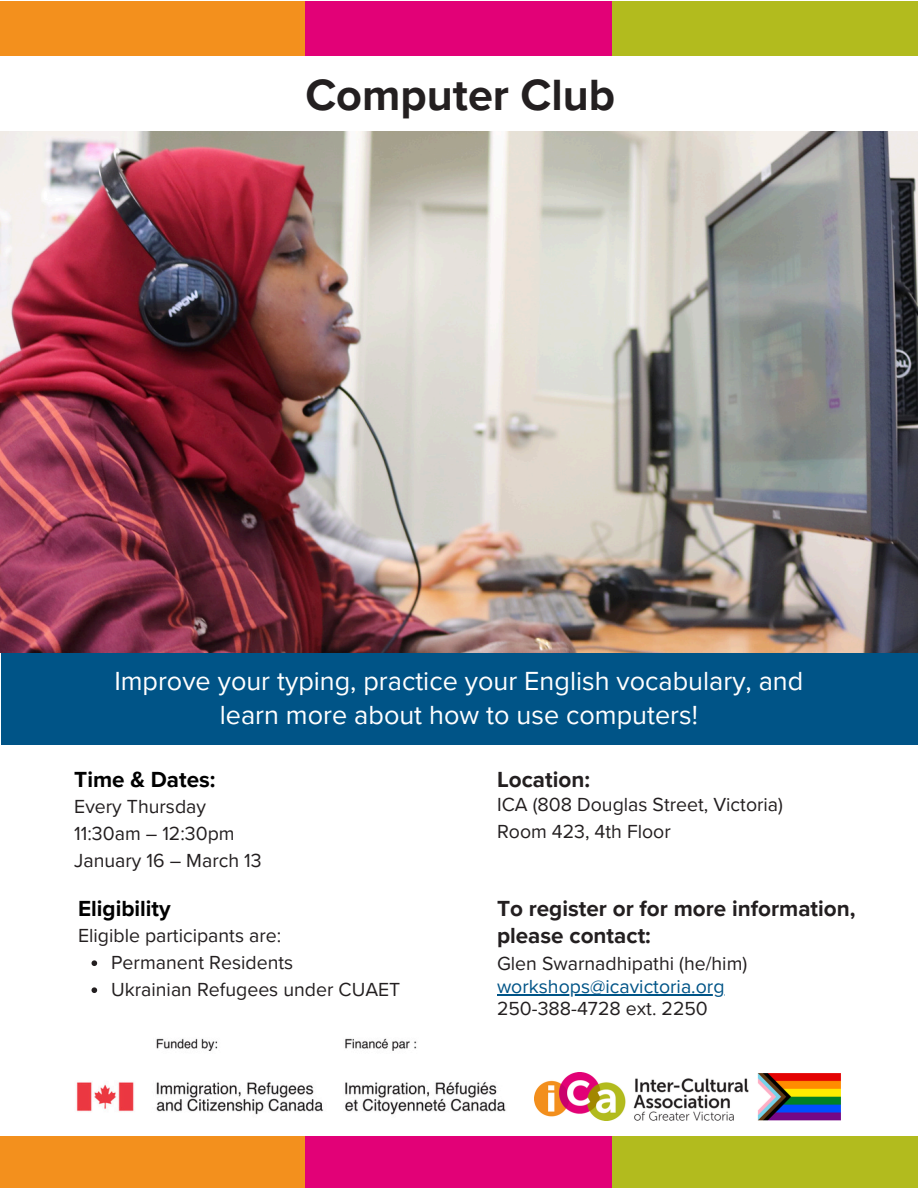
<style>
.page{position:relative;width:918px;height:1188px;background:#fff}
.page>*{position:absolute;margin:0;border:0;box-sizing:border-box;transform-origin:0 0}
.t1{font:700 45px "Proxima Nova";color:#231f20}
.t2{font:27px/33.8px "Proxima Nova";color:#fff;text-align:center}
.t3{font:700 22.5px/27px "Proxima Nova";color:#231f20}
.t4{font:700 22.5px "Proxima Nova";color:#000}
.t5{font:19.5px "Proxima Nova";color:#231f20}
.t6{font:19.5px "Proxima Nova";color:#005487}
</style>
<div class="page">
<div style="left:2px;top:634px;width:916px;height:111px;background:#005487"></div>
<img style="left:0;top:132px;width:918px;height:521px">
<div style="left:612px;top:2px;width:306px;height:53px;background:#b2bb1e"></div>
<div style="left:0;top:2px;width:306px;height:53px;background:#f3901d"></div>
<div style="left:306px;top:2px;width:306px;height:53px;background:#e20177"></div>
<div style="left:612px;top:1136px;width:306px;height:52px;background:#b2bb1e"></div>
<div style="left:0;top:1136px;width:306px;height:52px;background:#f3901d"></div>
<div style="left:306px;top:1136px;width:306px;height:52px;background:#e20177"></div>
<img style="left:76px;top:1038px;width:430px;height:77px">
<img style="left:535px;top:1072px;width:306px;height:48px">
<hr style="left:497px;top:994px;width:228px;height:1px;background:#005487">
<svg style="left:92px;top:960px;width:5px;height:6px"></svg>
<svg style="left:92px;top:987px;width:5px;height:6px"></svg>
<h1 class="t1" style="left:305px;top:69px;width:312px">Computer Club</h1>
<p class="t2" style="left:114px;top:665px;width:691px">Improve your typing, practice your English vocabulary, and learn more about how to use computers!</p>
<p class="t4" style="left:74px;top:767px;width:143px">Time &amp; Dates:</p>
<p class="t5" style="left:74px;top:795px;width:133px">Every Thursday</p>
<p class="t5" style="left:74px;top:822px;width:162px">11:30am – 12:30pm</p>
<h3 class="t5" style="left:74px;top:849px;width:189px">January 16 – March 13</h3>
<p class="t4" style="left:78px;top:896px;width:94px">Eligibility</p>
<p class="t5" style="left:78px;top:924px;width:205px">Eligible participants are:</p>
<p class="t5" style="left:111px;top:951px;width:184px">Permanent Residents</p>
<p class="t5" style="left:111px;top:978px;width:291px">Ukrainian Refugees under CUAET</p>
<h2 class="t3" style="left:497px;top:767px;width:95px">Location:</h2>
<h3 class="t5" style="left:497px;top:793px;width:288px">ICA (808 Douglas Street, Victoria)</h3>
<p class="t5" style="left:497px;top:820px;width:175px">Room 423, 4th Floor</p>
<p class="t3" style="left:497px;top:896px;width:360px">To register or for more information, please contact:</p>
<h3 class="t5" style="left:497px;top:952px;width:252px">Glen Swarnadhipathi (he/him)</h3>
<h3 class="t6" style="left:497px;top:975px;width:229px">workshops@icavictoria.org</h3>
<p class="t5" style="left:497px;top:997px;width:212px">250-388-4728 ext. 2250</p>
</div>
